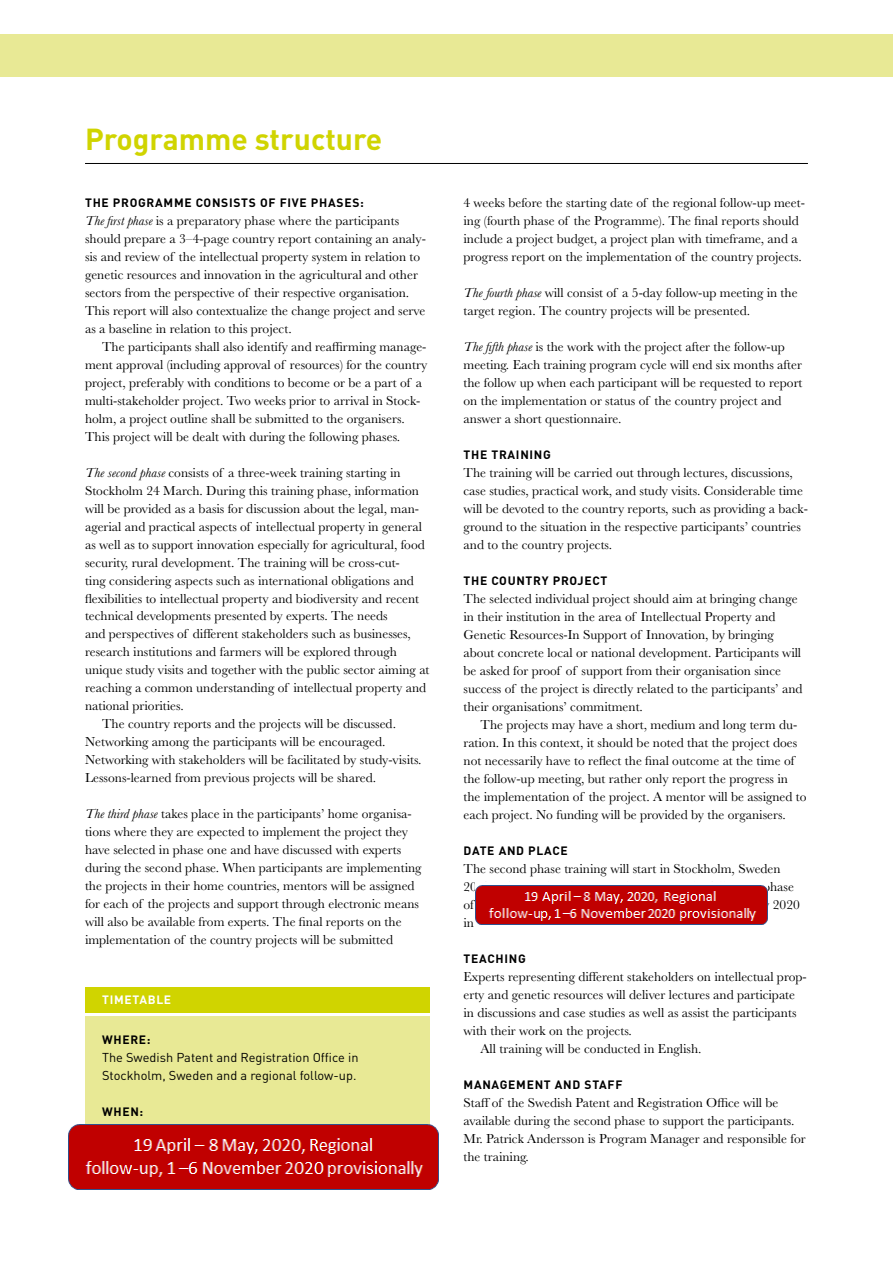
<style>
.page{position:relative;width:893px;height:1263px;background:#fff}
.page>*{position:absolute;margin:0;border:0;box-sizing:border-box;transform-origin:0 0}
.t1{font:700 30px "DIN Pro";color:#d0d400}
.Brödtext{font:13.5px/18px "Baskerville MT Std";color:#000}
.Brödtext__indrag{font:13.5px/18px "Baskerville MT Std";color:#000}
.t2{font:12.75px/18px "DIN Pro";color:#000}
.UnderRubrik_2{font:700 12px "DIN Pro";letter-spacing:.06em;color:#000}
.t3{font:700 12px "DIN Pro";letter-spacing:.06em;color:#fff}
.s1{font-style:italic}
</style>
<div class="page">
<div style="left:0;top:34px;width:893px;height:43px;background:#e8e995"></div>
<div style="left:85px;top:1017px;width:344px;height:162px;background:#e8e995"></div>
<hr style="left:85px;top:163px;width:723px;height:1px;background:#000">
<div style="left:85px;top:987px;width:344px;height:25px;background:#d0d400"></div>
<img style="left:68px;top:1124px;width:370px;height:66px">
<img style="left:476px;top:885px;width:291px;height:40px">
<p class="t1" style="left:85px;top:119px;width:299px">Programme structure</p>
<p class="UnderRubrik_2" style="left:85px;top:194px;width:280px">THE PROGRAMME CONSISTS OF FIVE PHASES:</p>
<p class="Brödtext" style="left:85px;top:211px;width:342px"><span class="s1">The first phase</span> is a preparatory phase where the participants should prepare a 3–4-page country report containing an analy&shy;sis and review of the intellectual property system in relation to genetic resources and innovation in the agricultural and other sectors from the perspective of their respective organisation.<br>This report will also contextualize the change project and serve as a baseline in relation to this project.</p>
<p class="Brödtext__indrag" style="left:85px;top:337px;width:344px;text-indent:17px">The participants shall also identify and reaffirming manage&shy;ment approval (including approval of resources) for the country project, preferably with conditions to become or be a part of a multi-stakeholder project. Two weeks prior to arrival in Stock&shy;holm, a project outline shall be submitted to the organisers.<br>This project will be dealt with during the following phases.</p>
<p class="Brödtext" style="left:85px;top:463px;width:346px"><span class="s1">The second phase</span> consists of a three-week training starting in Stockholm 24 March. During this training phase, information will be provided as a basis for discussion about the legal, man&shy;agerial and practical aspects of intellectual property in general as well as to support innovation especially for agricultural, food security, rural development. The training will be cross-cut-<br>ting considering aspects such as international obligations and flexibilities to intellectual property and biodiversity and recent technical developments presented by experts. The needs<br>and perspectives of different stakeholders such as businesses, research institutions and farmers will be explored through unique study visits and together with the public sector aiming at reaching a common understanding of intellectual property and national priorities.</p>
<p class="Brödtext__indrag" style="left:85px;top:715px;width:338px;text-indent:17px">The country reports and the projects will be discussed.<br>Networking among the participants will be encouraged.<br>Networking with stakeholders will be facilitated by study-visits.<br>Lessons-learned from previous projects will be shared.</p>
<p class="Brödtext" style="left:85px;top:805px;width:338px"><span class="s1">The third phase</span> takes place in the participants’ home organisa&shy;tions where they are expected to implement the project they have selected in phase one and have discussed with experts during the second phase. When participants are implementing the projects in their home countries, mentors will be assigned for each of the projects and support through electronic means will also be available from experts. The final reports on the implementation of the country projects will be submitted</p>
<p class="t3" style="left:102px;top:992px;width:71px">TIMETABLE</p>
<p class="UnderRubrik_2" style="left:102px;top:1031px;width:50px">WHERE:</p>
<p class="t2" style="left:102px;top:1047px;width:258px">The Swedish Patent and Registration Office in<br>Stockholm, Sweden and a regional follow-up.</p>
<p class="UnderRubrik_2" style="left:102px;top:1103px;width:43px">WHEN:</p>
<p class="Brödtext" style="left:463px;top:193px;width:343px">4 weeks before the starting date of the regional follow-up meet&shy;ing (fourth phase of the Programme). The final reports should include a project budget, a project plan with timeframe, and a progress report on the implementation of the country projects.</p>
<p class="Brödtext" style="left:463px;top:283px;width:336px"><span class="s1">The fourth phase</span> will consist of a 5-day follow-up meeting in the target region. The country projects will be presented.</p>
<p class="Brödtext" style="left:463px;top:337px;width:341px"><span class="s1">The fifth phase</span> is the work with the project after the follow-up meeting. Each training program cycle will end six months after the follow up when each participant will be requested to report on the implementation or status of the country project and answer a short questionnaire.</p>
<p class="UnderRubrik_2" style="left:464px;top:446px;width:89px">THE TRAINING</p>
<p class="Brödtext" style="left:463px;top:463px;width:346px">The training will be carried out through lectures, discussions, case studies, practical work, and study visits. Considerable time will be devoted to the country reports, such as providing a back&shy;ground to the situation in the respective participants’ countries and to the country projects.</p>
<p class="UnderRubrik_2" style="left:464px;top:572px;width:145px">THE COUNTRY PROJECT</p>
<p class="Brödtext" style="left:463px;top:589px;width:341px">The selected individual project should aim at bringing change in their institution in the area of Intellectual Property and Genetic Resources-In Support of Innovation, by bringing about concrete local or national development. Participants will be asked for proof of support from their organisation since success of the project is directly related to the participants’ and their organisations’ commitment.</p>
<p class="Brödtext__indrag" style="left:463px;top:715px;width:345px;text-indent:17px">The projects may have a short, medium and long term du&shy;ration. In this context, it should be noted that the project does not necessarily have to reflect the final outcome at the time of the follow-up meeting, but rather only report the progress in the implementation of the project. A mentor will be assigned to each project. No funding will be provided by the organisers.</p>
<p class="UnderRubrik_2" style="left:464px;top:842px;width:106px">DATE AND PLACE</p>
<p class="Brödtext" style="left:463px;top:859px;width:319px">The second phase training will start in Stockholm, Sweden</p>
<p class="UnderRubrik_2" style="left:464px;top:950px;width:64px">TEACHING</p>
<p class="Brödtext" style="left:463px;top:967px;width:345px">Experts representing different stakeholders on intellectual prop&shy;erty and genetic resources will deliver lectures and participate in discussions and case studies as well as assist the participants with their work on the projects.</p>
<p class="Brödtext__indrag" style="left:480px;top:1039px;width:223px">All training will be conducted in English.</p>
<p class="UnderRubrik_2" style="left:464px;top:1076px;width:160px">MANAGEMENT AND STAFF</p>
<p class="Brödtext" style="left:463px;top:1093px;width:333px">Staff of the Swedish Patent and Registration Office will be available during the second phase to support the participants.</p>
<p class="Brödtext" style="left:463px;top:1129px;width:344px">Mr. Patrick Andersson is Program Manager and responsible for the training.</p>
</div>
